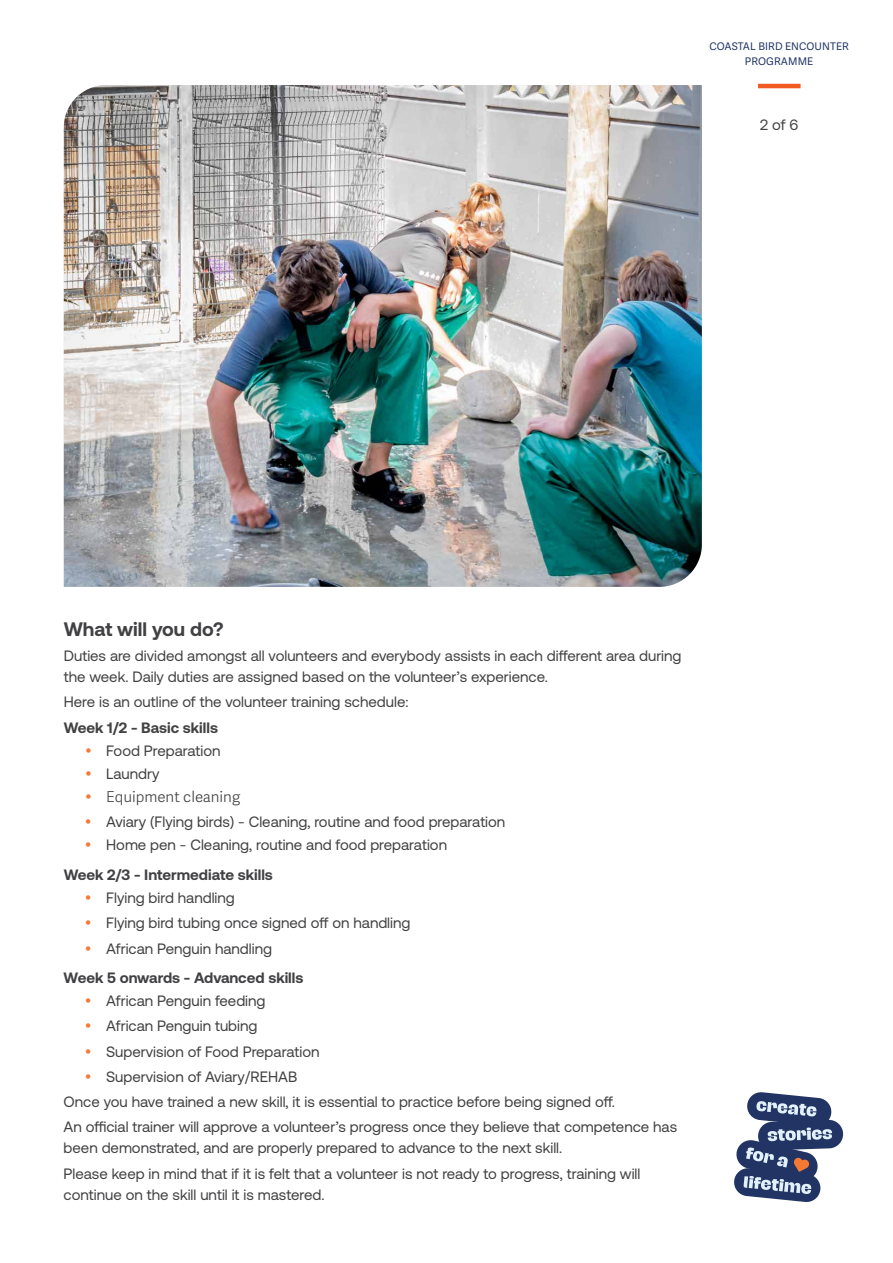
<style>
.page{position:relative;width:893px;height:1263px;background:#fff}
.page>*{position:absolute;margin:0;border:0;box-sizing:border-box;transform-origin:0 0}
.t1{font:700 19.5px "Aeonik";color:#414042}
.t2{font:15px/25.2px "Aeonik";color:#414042}
.t3{font:700 15px "Aeonik";color:#414042}
.t4{font:300 15px "Adelle Sans";color:#414042}
.t5{font:10.5px/15px "Adelle Sans";letter-spacing:.01em;color:#213464;text-align:center}
</style>
<div class="page">
<img style="left:64px;top:85px;width:638px;height:502px">
<hr style="left:758px;top:84px;width:43px;height:4px;background:#f15a22">
<svg style="left:734px;top:1092px;width:109px;height:110px"></svg>
<p class="t5" style="left:709px;top:40px;width:141px">COASTAL BIRD ENCOUNTER<br>PROGRAMME</p>
<p class="t2" style="left:760px;top:112px;width:40px">2 of 6</p>
<h1 class="t1" style="left:64px;top:618px;width:161px">What will you do?</h1>
<p class="t2" style="left:64px;top:645px;width:619px;line-height:21px">Duties are divided amongst all volunteers and everybody assists in each different area during the week. Daily duties are assigned based on the volunteer’s experience.</p>
<p class="t2" style="left:64px;top:690px;width:346px">Here is an outline of the volunteer training schedule:</p>
<p class="t3" style="left:64px;top:719px;width:156px">Week 1/2 - Basic skills</p>
<p class="t2" style="left:106px;top:739px;width:116px;line-height:23.1px">Food Preparation<br>Laundry</p>
<p class="t4" style="left:106px;top:788px;width:135px">Equipment cleaning</p>
<p class="t2" style="left:106px;top:810px;width:401px;line-height:23.1px">Aviary (Flying birds) - Cleaning, routine and food preparation<br>Home pen - Cleaning, routine and food preparation</p>
<p class="t3" style="left:64px;top:866px;width:211px">Week 2/3 - Intermediate skills</p>
<p class="t2" style="left:106px;top:885px;width:306px">Flying bird handling<br>Flying bird tubing once signed off on handling<br>African Penguin handling</p>
<p class="t3" style="left:64px;top:969px;width:241px">Week 5 onwards - Advanced skills</p>
<p class="t2" style="left:106px;top:988px;width:161px">African Penguin feeding</p>
<p class="t2" style="left:106px;top:1014px;width:153px">African Penguin tubing</p>
<p class="t2" style="left:106px;top:1039px;width:215px">Supervision of Food Preparation</p>
<p class="t2" style="left:106px;top:1064px;width:193px">Supervision of Aviary/REHAB</p>
<p class="t2" style="left:64px;top:1089px;width:553px">Once you have trained a new skill, it is essential to practice before being signed off.</p>
<p class="t2" style="left:64px;top:1115px;width:615px">An official trainer will approve a volunteer’s progress once they believe that competence has</p>
<p class="t2" style="left:64px;top:1136px;width:578px">been demonstrated, and are properly prepared to advance to the next skill.<br>Please keep in mind that if it is felt that a volunteer is not ready to progress, training will</p>
<p class="t2" style="left:64px;top:1182px;width:262px">continue on the skill until it is mastered.</p>
</div>
